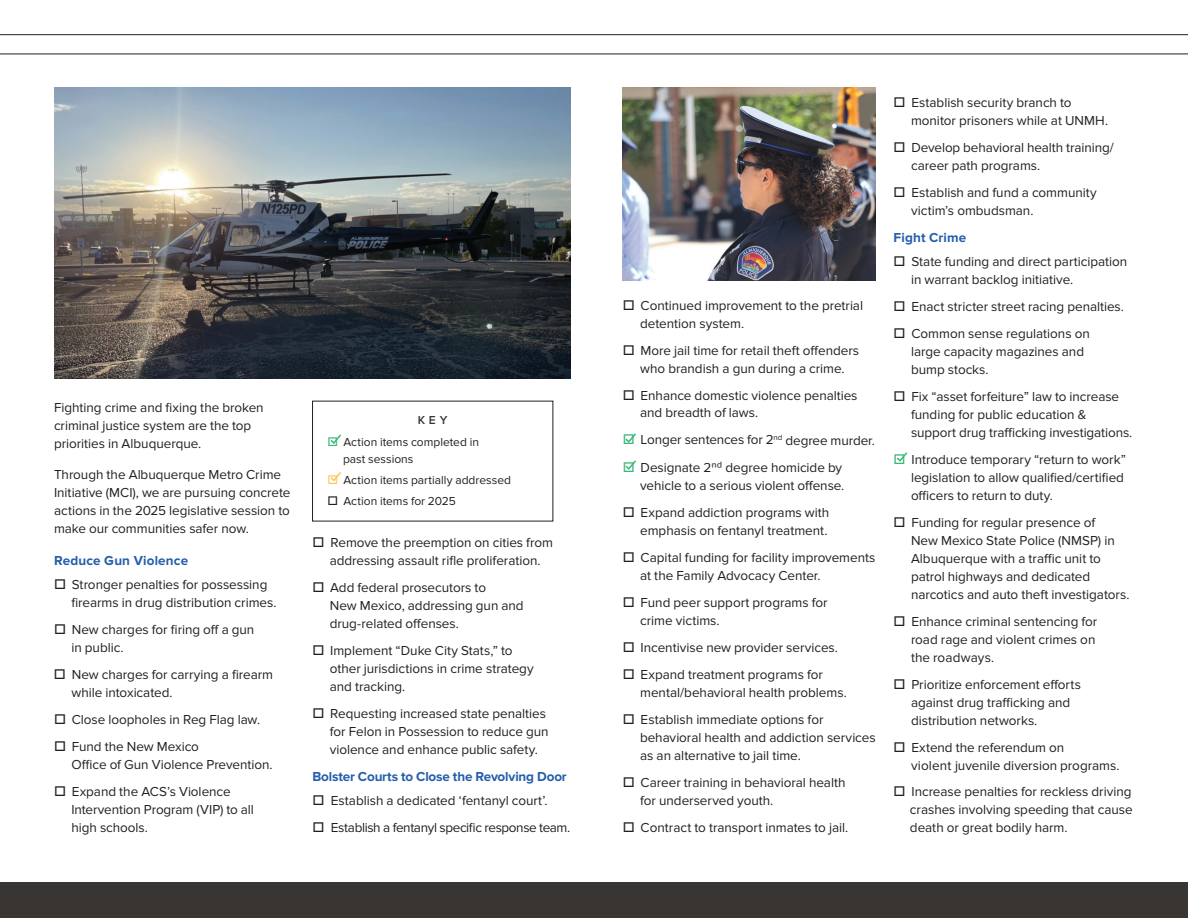
<style>
.page{position:relative;width:1188px;height:918px;background:#fff}
.page>*{position:absolute;margin:0;border:0;box-sizing:border-box;transform-origin:0 0}
.t1{font:13.5px/18px "Proxima Nova";letter-spacing:-.005em;color:#231f20}
.t2{font:700 13.5px "Proxima Nova";letter-spacing:-.005em;color:#245eac}
.t3{font:13.5px "Proxima Nova";letter-spacing:-.03em;color:#231f20}
.t4{font:700 13.5px "Proxima Nova";letter-spacing:.015em;color:#245eac}
.t5{font:12px/16.5px "Proxima Nova";color:#231f20}
.t6{font:600 12px "Proxima Nova";color:#393533}
.s1{color:#3ab877}
.s2{color:#fec658}
</style>
<div class="page">
<div style="left:0;top:882px;width:1188px;height:36px;background:#393533"></div>
<hr style="left:0;top:34px;width:1188px;height:1px;background:#231f20">
<hr style="left:0;top:54px;width:1188px;height:1px;background:#231f20">
<img style="left:623px;top:88px;width:253px;height:193px">
<img style="left:54px;top:88px;width:517px;height:291px">
<svg style="left:625px;top:433px;width:11px;height:10px"></svg>
<svg style="left:625px;top:460px;width:11px;height:10px"></svg>
<svg style="left:896px;top:452px;width:11px;height:10px"></svg>
<svg style="left:330px;top:434px;width:11px;height:10px"></svg>
<svg style="left:330px;top:472px;width:11px;height:9px"></svg>
<p class="t1" style="left:54px;top:398px;width:211px">Fighting crime and fixing the broken criminal justice system are the top priorities in Albuquerque.</p>
<p class="t1" style="left:54px;top:466px;width:238px">Through the Albuquerque Metro Crime Initiative (MCI), we are pursuing concrete actions in the 2025 legislative session to make our communities safer now.</p>
<p class="t4" style="left:54px;top:552px;width:136px">Reduce Gun Violence</p>
<p class="t1" style="left:71px;top:575px;width:207px;text-indent:-17px">□ Stronger penalties for possessing firearms in drug distribution crimes.</p>
<p class="t1" style="left:71px;top:620px;width:185px;text-indent:-17px">□ New charges for firing off a gun in public.</p>
<p class="t1" style="left:71px;top:665px;width:203px;text-indent:-17px">□ New charges for carrying a firearm while intoxicated.</p>
<p class="t1" style="left:54px;top:710px;width:208px">□ Close loopholes in Reg Flag law.</p>
<p class="t1" style="left:71px;top:737px;width:203px;text-indent:-17px">□ Fund the New Mexico<br>Office of Gun Violence Prevention.</p>
<p class="t1" style="left:71px;top:782px;width:184px;text-indent:-17px">□ Expand the ACS’s Violence<br>Intervention Program (VIP) to all high schools.</p>
<p class="t6" style="left:418px;top:411px;width:31px">KEY</p>
<p class="t5" style="left:343px;top:434px;width:138px;text-indent:-15px"><span class="s1">□</span> Action items completed in past sessions</p>
<p class="t5" style="left:328px;top:471px;width:185px"><span class="s2">□</span> Action items partially addressed</p>
<p class="t5" style="left:328px;top:492px;width:130px">□ Action items for 2025</p>
<p class="t1" style="left:312px;top:533px;width:242px;text-align:center">□ Remove the preemption on cities from addressing assault rifle proliferation.</p>
<p class="t1" style="left:330px;top:578px;width:196px;text-indent:-17px">□ Add federal prosecutors to<br>New Mexico, addressing gun and drug-related offenses.</p>
<p class="t1" style="left:330px;top:641px;width:205px;text-indent:-17px">□ Implement “Duke City Stats,” to other jurisdictions in crime strategy and tracking.</p>
<p class="t1" style="left:330px;top:704px;width:220px;text-indent:-17px">□ Requesting increased state penalties for Felon in Possession to reduce gun violence and enhance public safety.</p>
<p class="t2" style="left:312px;top:768px;width:256px">Bolster Courts to Close the Revolving Door</p>
<p class="t1" style="left:312px;top:791px;width:237px">□ Establish a dedicated ‘fentanyl court’.</p>
<p class="t3" style="left:312px;top:819px;width:259px">□ Establish a fentanyl specific response team.</p>
<p class="t1" style="left:640px;top:296px;width:224px;text-indent:-17px">□ Continued improvement to the pretrial detention system.</p>
<p class="t1" style="left:623px;top:341px;width:238px;text-align:center">□ More jail time for retail theft offenders who brandish a gun during a crime.</p>
<p class="t1" style="left:640px;top:386px;width:219px;text-indent:-17px">□ Enhance domestic violence penalties and breadth of laws.</p>
<p class="t1" style="left:623px;top:431px;width:254px"><span class="s1">□</span> Longer sentences for 2<sup>nd</sup> degree murder.</p>
<p class="t1" style="left:623px;top:458px;width:223px;text-align:right"><span class="s1">□</span> Designate 2nd degree homicide by vehicle to a serious violent offense.</p>
<p class="t1" style="left:623px;top:503px;width:208px;text-align:right">□ Expand addiction programs with emphasis on fentanyl treatment.</p>
<p class="t1" style="left:640px;top:548px;width:237px;text-indent:-17px">□ Capital funding for facility improvements at the Family Advocacy Center.</p>
<p class="t1" style="left:640px;top:593px;width:189px;text-indent:-17px">□ Fund peer support programs for crime victims.</p>
<p class="t1" style="left:623px;top:638px;width:217px">□ Incentivise new provider services.</p>
<p class="t1" style="left:640px;top:665px;width:208px;text-indent:-17px">□ Expand treatment programs for mental/behavioral health problems.</p>
<p class="t1" style="left:640px;top:710px;width:237px;text-indent:-17px">□ Establish immediate options for behavioral health and addiction services as an alternative to jail time.</p>
<p class="t1" style="left:640px;top:773px;width:207px;text-indent:-17px">□ Career training in behavioral health for underserved youth.</p>
<p class="t1" style="left:623px;top:818px;width:227px">□ Contract to transport inmates to jail.</p>
<p class="t1" style="left:911px;top:94px;width:199px;text-indent:-17px">□ Establish security branch to monitor prisoners while at UNMH.</p>
<p class="t1" style="left:911px;top:139px;width:204px;text-indent:-17px">□ Develop behavioral health training/ career path programs.</p>
<p class="t1" style="left:911px;top:184px;width:187px;text-indent:-17px">□ Establish and fund a community victim’s ombudsman.</p>
<p class="t2" style="left:894px;top:230px;width:74px">Fight Crime</p>
<p class="t1" style="left:911px;top:253px;width:218px;text-indent:-17px">□ State funding and direct participation in warrant backlog initiative.</p>
<p class="t1" style="left:894px;top:298px;width:232px">□ Enact stricter street racing penalties.</p>
<p class="t1" style="left:911px;top:325px;width:180px;text-indent:-17px">□ Common sense regulations on large capacity magazines and bump stocks.</p>
<p class="t1" style="left:911px;top:388px;width:223px;text-indent:-17px">□ Fix “asset forfeiture” law to increase funding for public education &amp; support drug trafficking investigations.</p>
<p class="t1" style="left:911px;top:451px;width:217px;text-indent:-17px"><span class="s1">□</span> Introduce temporary “return to work” legislation to allow qualified/certified officers to return to duty.</p>
<p class="t1" style="left:911px;top:514px;width:220px;text-indent:-17px">□ Funding for regular presence of<br>New Mexico State Police (NMSP) in Albuquerque with a traffic unit to patrol highways and dedicated narcotics and auto theft investigators.</p>
<p class="t1" style="left:911px;top:613px;width:188px;text-indent:-17px">□ Enhance criminal sentencing for road rage and violent crimes on the roadways.</p>
<p class="t1" style="left:911px;top:676px;width:171px;text-indent:-17px">□ Prioritize enforcement efforts against drug trafficking and distribution networks.</p>
<p class="t1" style="left:911px;top:739px;width:210px;text-indent:-17px">□ Extend the referendum on<br>violent juvenile diversion programs.</p>
<p class="t1" style="left:910px;top:782px;width:224px;text-align:justify;text-indent:-16px">□ Increase penalties for reckless driving crashes involving speeding that cause death or great bodily harm.</p>
</div>
